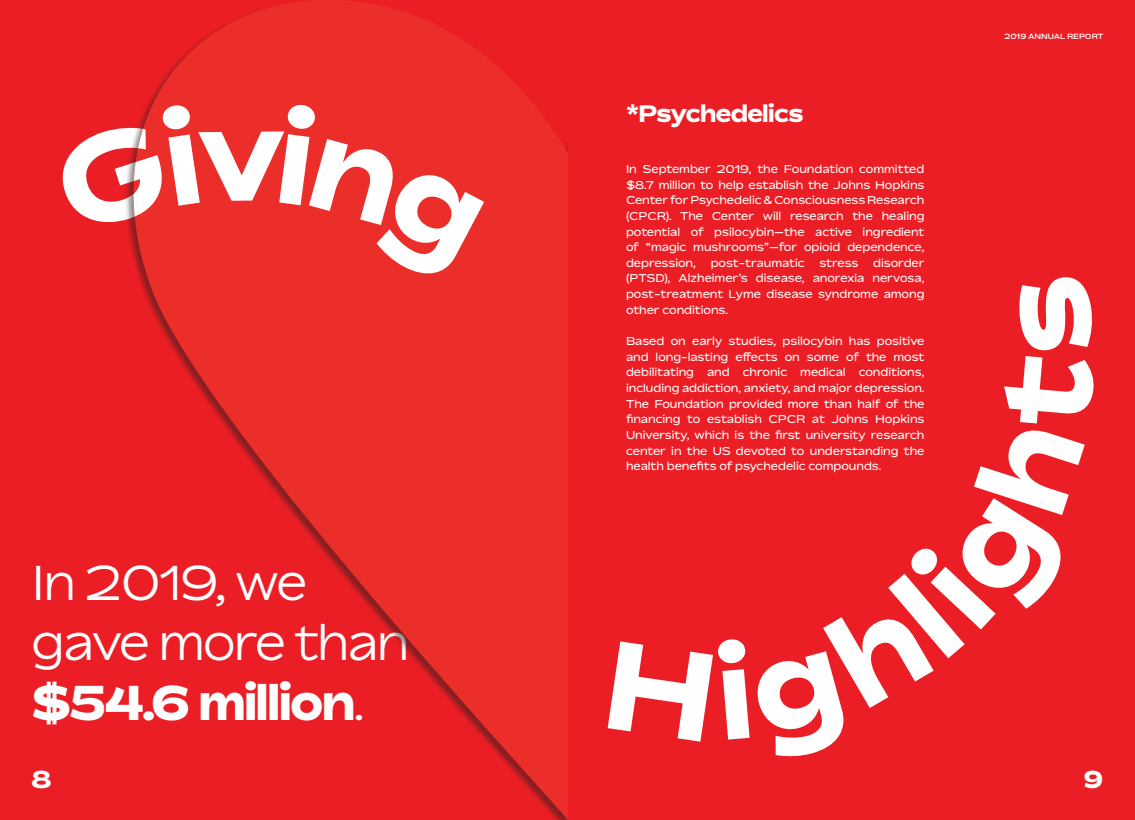
<style>
.page{position:relative;width:1135px;height:820px;background:#fff}
.page>*{position:absolute;margin:0;border:0;box-sizing:border-box;transform-origin:0 0}
.t1{font:900 125px "Bossa";color:#fff}
.t2{font:300 48.75px/60px "Bossa";letter-spacing:-.035em;color:#fff}
.t3{font:900 24.38px "Bossa";color:#fff}
.t4{font:900 23.75px "Bossa";letter-spacing:-.025em;color:#fff}
.t5{font:11.25px/15.6px "Bossa";color:#fff;text-align:justify}
.t6{font:500 7.5px "Bossa";color:#fff}
.s1{font-weight:900}
</style>
<div class="page">
<div style="left:567px;top:0;width:567px;height:819px;background:#ea1e24"></div>
<div style="left:0;top:0;width:567px;height:819px;background:#ea1e24"></div>
<svg style="left:133px;top:0;width:434px;height:819px;fill:#eb2e29"></svg>
<svg style="left:126px;top:103px;width:76px;height:131px"></svg>
<div style="left:276px;top:103px;width:208px;height:182px;background:#eb2e29"></div>
<h1 class="t1" style="left:197px;top:74px;width:91px">v</h1>
<h2 class="t2" style="left:32px;top:551px;width:379px">In 2019, we gave more than <span class="s1">$54.6 million</span>.</h2>
<h3 class="t3" style="left:32px;top:763px;width:21px">8</h3>
<h3 class="t4" style="left:625px;top:97px;width:179px">*Psychedelics</h3>
<p class="t5" style="left:625px;top:161px;width:300px">In September 2019, the Foundation committed $8.7 million to help establish the Johns Hopkins Center for Psychedelic &amp; Consciousness Research (CPCR). The Center will research the healing potential of psilocybin—the active ingredient of “magic mushrooms”—for opioid dependence, depression,</p>
<p class="t5" style="left:625px;top:255px;width:300px;text-indent:247px">disorder (PTSD), Alzheimer’s disease, anorexia nervosa, post-treatment Lyme disease syndrome among other conditions.</p>
<p class="t5" style="left:625px;top:333px;width:300px">Based on early studies, psilocybin has positive and long-lasting effects on some of the most debilitating and chronic medical conditions, including addiction, anxiety, and major depression.<br>The Foundation provided more than half of the financing to establish CPCR at Johns Hopkins University, which is the first university research center in the US devoted to understanding the health benefits of psychedelic compounds.</p>
<p class="t5" style="left:710px;top:255px;width:95px">post-traumatic</p>
<p class="t5" style="left:819px;top:255px;width:40px">stress</p>
<p class="t6" style="left:1004px;top:31px;width:100px">2019 ANNUAL REPORT</p>
<h3 class="t3" style="left:1083px;top:763px;width:21px">9</h3>
</div>
